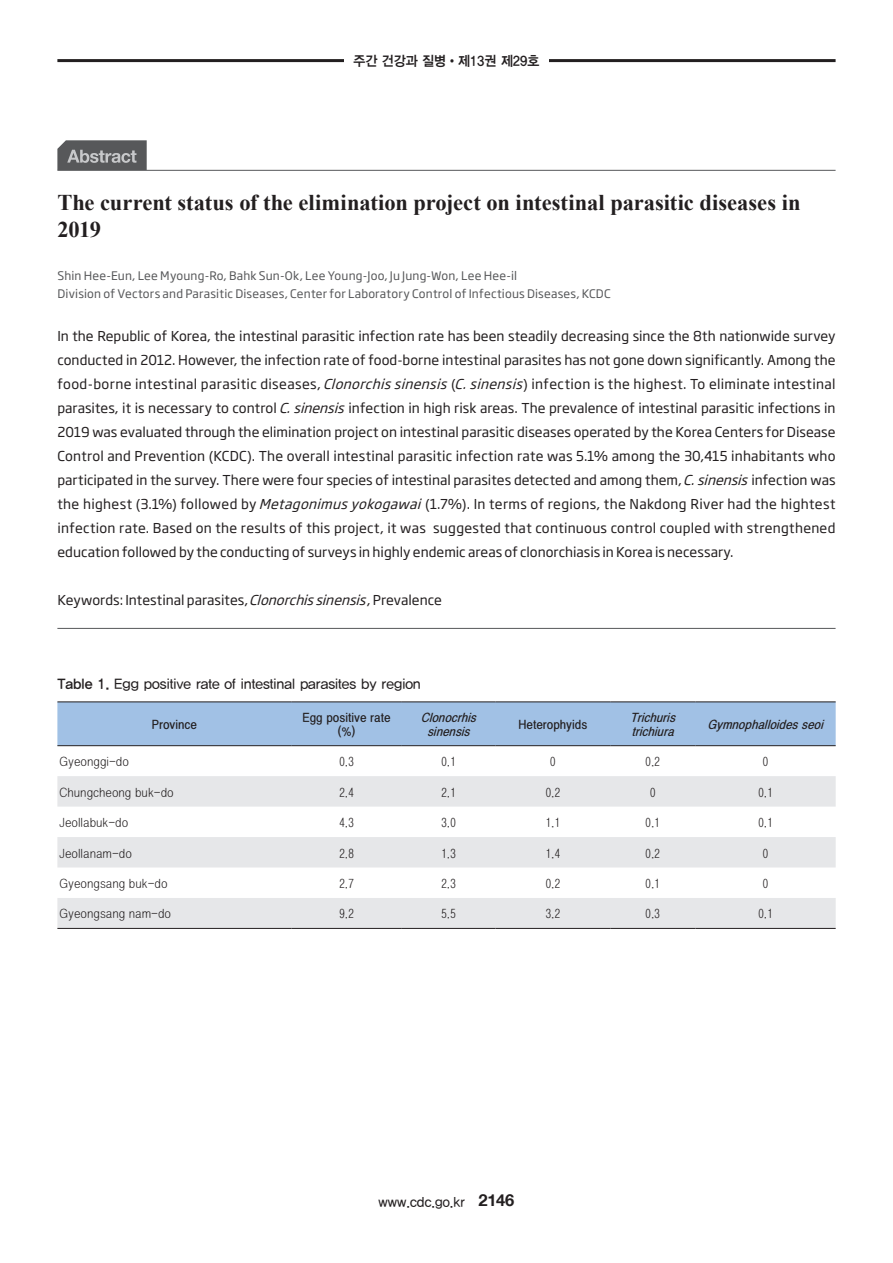
<style>
.page{position:relative;width:893px;height:1263px;background:#fff}
.page>*{position:absolute;margin:0;border:0;box-sizing:border-box;transform-origin:0 0}
._5_논문-영문제목{font:700 22.5px/27px "Times New Roman";letter-spacing:-.005em;color:#231f20}
.표-제목{font:14.25px "YDVYGO Std 33";color:#231f20}
.t1{font:13.8px "YDVYGO Std 13";color:#231f20;scale:.92 1}
.t2{font:13.8px "YDVYGO Std 34";color:#231f20;scale:.94 1}
._7_논문_영문초록{font:13.5px/24px "Soho Gothic Pro";color:#231f20;text-align:justify}
.표-본문{font:12px "YDVYGO Std 52";color:#231f20}
.표-구분{font:italic 12px/14.4px "YDVYGO Std 54";color:#231f20;text-align:center}
.표-구분-2{font:12px/14.4px "YDVYGO Std 54";color:#231f20;text-align:center}
._6_논문_영문초록_영문저자{font:11.7px "Soho Gothic Pro";letter-spacing:.015em;color:#57585a}
.s1{font-style:italic}
.s2{font-family:"YDVYGO Std 34"}
.s3{font-family:"Helvetica 75";font-weight:700;font-size:16.5px}
</style>
<div class="page">
<hr style="left:57px;top:59px;width:779px;height:3px;background:#231f20">
<div style="left:344px;top:51px;width:205px;height:19px;background:#fff"></div>
<svg style="left:57px;top:140px;width:90px;height:30px"></svg>
<hr style="left:57px;top:170px;width:779px;height:1px;background:#57585a">
<hr style="left:57px;top:628px;width:779px;height:1px;background:#57585a">
<div style="left:57px;top:703px;width:779px;height:42px;background:#a1c1e5"></div>
<svg style="left:57px;top:776px;width:779px;height:152px;fill:#e6e7e9"></svg>
<hr style="left:57px;top:702px;width:234px;height:1px;background:#231f20">
<hr style="left:291px;top:702px;width:111px;height:1px;background:#231f20">
<hr style="left:402px;top:702px;width:93px;height:1px;background:#231f20">
<hr style="left:495px;top:702px;width:115px;height:1px;background:#231f20">
<hr style="left:610px;top:702px;width:85px;height:1px;background:#231f20">
<hr style="left:695px;top:702px;width:141px;height:1px;background:#231f20">
<hr style="left:57px;top:745px;width:234px;height:1px;background:#231f20">
<hr style="left:291px;top:745px;width:111px;height:1px;background:#231f20">
<hr style="left:402px;top:745px;width:93px;height:1px;background:#231f20">
<hr style="left:495px;top:745px;width:115px;height:1px;background:#231f20">
<hr style="left:610px;top:745px;width:85px;height:1px;background:#231f20">
<hr style="left:695px;top:745px;width:141px;height:1px;background:#231f20">
<hr style="left:57px;top:928px;width:234px;height:1px;background:#231f20">
<hr style="left:291px;top:928px;width:111px;height:1px;background:#231f20">
<hr style="left:402px;top:928px;width:93px;height:1px;background:#231f20">
<hr style="left:495px;top:928px;width:115px;height:1px;background:#231f20">
<hr style="left:610px;top:928px;width:85px;height:1px;background:#231f20">
<hr style="left:695px;top:928px;width:141px;height:1px;background:#231f20">
<p class="t2" style="left:353px;top:54px;width:199px">주간 건강과 질병•제13권 제29호</p>
<p class="_5_논문-영문제목" style="left:57px;top:189px;width:745px">The current status of the elimination project on intestinal parasitic diseases in<br>2019</p>
<p class="_6_논문_영문초록_영문저자" style="left:57px;top:266px;width:461px">Shin Hee-Eun, Lee Myoung-Ro, Bahk Sun-Ok, Lee Young-Joo, Ju Jung-Won, Lee Hee-il</p>
<p class="_6_논문_영문초록_영문저자" style="left:57px;top:284px;width:555px">Division of Vectors and Parasitic Diseases, Center for Laboratory Control of Infectious Diseases, KCDC</p>
<p class="_7_논문_영문초록" style="left:57px;top:324px;width:780px">In the Republic of Korea, the intestinal parasitic infection rate has been steadily decreasing since the 8th nationwide survey conducted in 2012. However, the infection rate of food-borne intestinal parasites has not gone down significantly. Among the food-borne intestinal parasitic diseases, <span class="s1">Clonorchissinensis</span>(<span class="s1">C.sinensis</span>) infection is the highest. To eliminate intestinal parasites, it is necessary to control <span class="s1">C.sinensis</span> infection in high risk areas. The prevalence of intestinal parasitic infections in 2019 was evaluated through the elimination project on intestinal parasitic diseases operated by the Korea Centers for Disease Control and Prevention (KCDC). The overall intestinal parasitic infection rate was 5.1% among the 30,415 inhabitants who participated in the survey. There were four species of intestinal parasites detected and among them, <span class="s1">C.sinensis</span> infection was the highest (3.1%) followed by <span class="s1">Metagonimusyokogawai</span>(1.7%). In terms of regions, the Nakdong River had the hightest infection rate. Based on the results of this project, it was suggested that continuous control coupled with strengthened education followed by the conducting of surveys in highly endemic areas of clonorchiasis in Korea is necessary.</p>
<p class="_7_논문_영문초록" style="left:57px;top:588px;width:386px">Keywords: Intestinal parasites, <span class="s1">Clonorchissinensis</span>, Prevalence</p>
<p class="표-제목" style="left:57px;top:676px;width:365px"><span class="s2">Table 1.</span> Egg positive rate of intestinal parasites by region</p>
<p class="표-구분-2" style="left:152px;top:718px;width:47px">Province</p>
<p class="표-구분-2" style="left:303px;top:711px;width:90px">Egg positive rate (%)</p>
<p class="표-구분" style="left:421px;top:711px;width:60px">Clonocrhis sinensis</p>
<p class="표-구분-2" style="left:518px;top:718px;width:70px">Heterophyids</p>
<p class="표-구분" style="left:630px;top:711px;width:50px;text-align:left">Trichuris trichiura</p>
<p class="표-구분" style="left:708px;top:718px;width:120px">Gymnophalloidesseoi</p>
<p class="표-본문" style="left:60px;top:756px;width:71px">Gyeonggi-do</p>
<p class="표-본문" style="left:339px;top:756px;width:16px">0.3</p>
<p class="표-본문" style="left:441px;top:756px;width:16px">0.1</p>
<p class="표-본문" style="left:550px;top:756px;width:7px">0</p>
<p class="표-본문" style="left:646px;top:756px;width:16px">0.2</p>
<p class="표-본문" style="left:763px;top:756px;width:7px">0</p>
<p class="표-본문" style="left:60px;top:786px;width:116px">Chungcheong buk-do</p>
<p class="표-본문" style="left:339px;top:786px;width:16px">2.4</p>
<p class="표-본문" style="left:441px;top:786px;width:16px">2.1</p>
<p class="표-본문" style="left:546px;top:786px;width:16px">0.2</p>
<p class="표-본문" style="left:650px;top:786px;width:7px">0</p>
<p class="표-본문" style="left:758px;top:786px;width:16px">0.1</p>
<p class="표-본문" style="left:60px;top:816px;width:70px">Jeollabuk-do</p>
<p class="표-본문" style="left:339px;top:816px;width:16px">4.3</p>
<p class="표-본문" style="left:441px;top:816px;width:16px">3.0</p>
<p class="표-본문" style="left:546px;top:816px;width:16px">1.1</p>
<p class="표-본문" style="left:646px;top:816px;width:16px">0.1</p>
<p class="표-본문" style="left:758px;top:816px;width:16px">0.1</p>
<p class="표-본문" style="left:60px;top:847px;width:74px">Jeollanam-do</p>
<p class="표-본문" style="left:339px;top:847px;width:16px">2.8</p>
<p class="표-본문" style="left:441px;top:847px;width:16px">1.3</p>
<p class="표-본문" style="left:546px;top:847px;width:16px">1.4</p>
<p class="표-본문" style="left:646px;top:847px;width:16px">0.2</p>
<p class="표-본문" style="left:763px;top:847px;width:7px">0</p>
<p class="표-본문" style="left:60px;top:877px;width:110px">Gyeongsang buk-do</p>
<p class="표-본문" style="left:339px;top:877px;width:16px">2.7</p>
<p class="표-본문" style="left:441px;top:877px;width:16px">2.3</p>
<p class="표-본문" style="left:546px;top:877px;width:16px">0.2</p>
<p class="표-본문" style="left:646px;top:877px;width:16px">0.1</p>
<p class="표-본문" style="left:763px;top:877px;width:7px">0</p>
<p class="표-본문" style="left:60px;top:908px;width:113px">Gyeongsang nam-do</p>
<p class="표-본문" style="left:339px;top:908px;width:16px">9.2</p>
<p class="표-본문" style="left:441px;top:908px;width:16px">5.5</p>
<p class="표-본문" style="left:546px;top:908px;width:16px">3.2</p>
<p class="표-본문" style="left:646px;top:908px;width:16px">0.3</p>
<p class="표-본문" style="left:758px;top:908px;width:16px">0.1</p>
<p class="t1" style="left:379px;top:1194px;width:149px">www.cdc.go.kr <span class="s3">2146</span></p>
</div>
